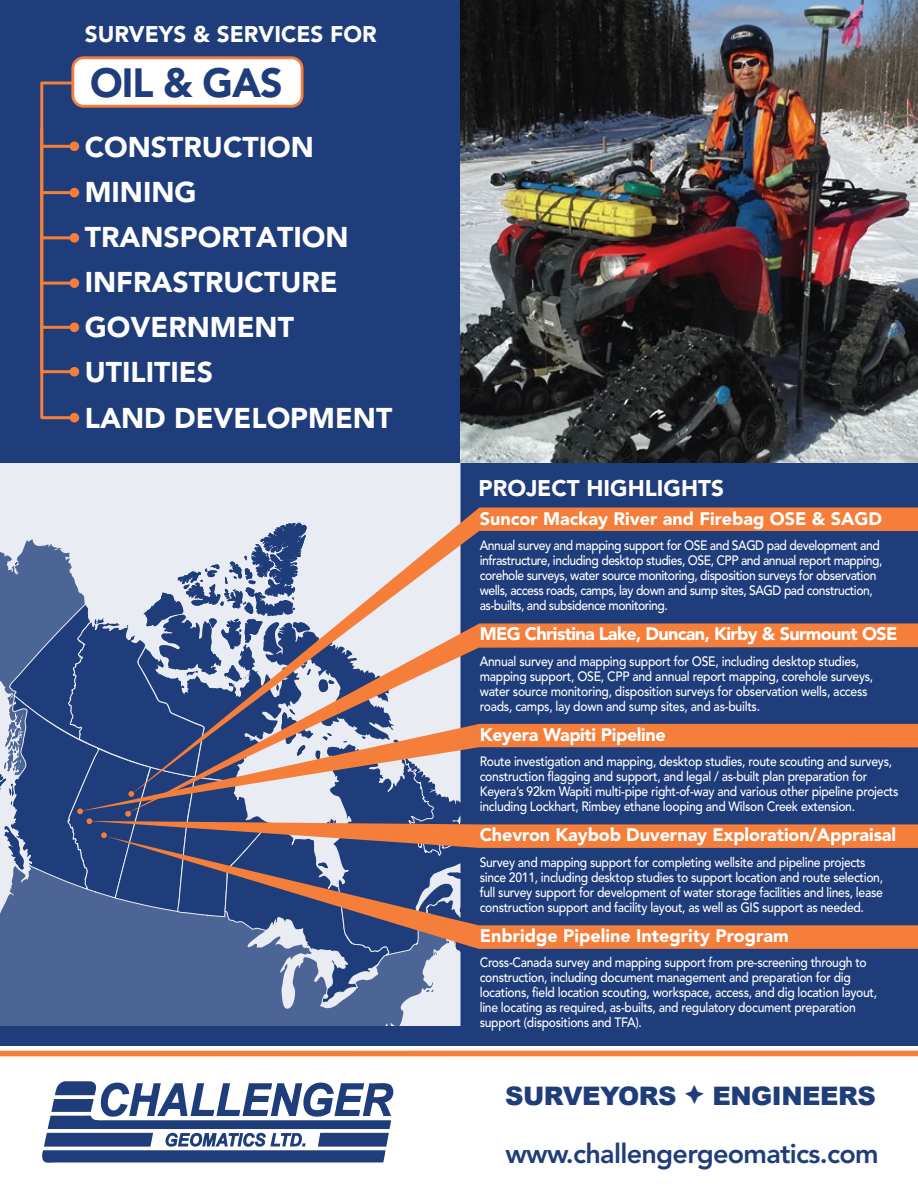
<style>
.page{position:relative;width:918px;height:1188px;background:#fff}
.page>*{position:absolute;margin:0;border:0;box-sizing:border-box;transform-origin:0 0}
.t1{font:900 40.5px "Avenir";letter-spacing:-.025em;color:#1f3d7b}
.t2{font:900 28.35px/45.2px "Avenir";color:#fff}
.t3{font:800 27px "Avenir";letter-spacing:-.025em;color:#1f3d7b}
.t4{font:900 25.5px "Arial";letter-spacing:-.02em;color:#1f3d7b}
.t5{font:900 22.5px "Avenir";color:#fff}
.t6{font:900 18px "Avenir";letter-spacing:-.005em;color:#fff}
.t7{font:900 18px "Avenir";letter-spacing:-.035em;color:#fff}
.t8{font:500 13.5px/15px "Avenir";letter-spacing:-.025em;color:#fff;scale:.9 1}
.s1{font-family:"Stars 1";font-weight:400;font-size:21px}
</style>
<div class="page">
<div style="left:0;top:463px;width:460px;height:564px;background:#e9ecf2"></div>
<svg style="left:0;top:1003px;width:448px;height:24px;background:#5b719e"></svg>
<div style="left:460px;top:463px;width:458px;height:564px;background:#1f3d7b"></div>
<div style="left:0;top:0;width:461px;height:463px;background:#1f3d7b"></div>
<svg style="left:42px;top:1081px;width:351px;height:82px"></svg>
<img style="left:461px;top:0;width:457px;height:463px">
<div style="left:73px;top:58px;width:229px;height:48px;background:#fff;border-radius:11px"></div>
<div style="left:71px;top:56px;width:233px;height:52px;border:3px solid #f47e3a;border-radius:11px"></div>
<svg style="left:130px;top:508px;width:788px;height:13px;background:#ecab88"></svg>
<svg style="left:0;top:521px;width:918px;height:482px;background:#636686"></svg>
<div style="left:0;top:1051px;width:918px;height:5px;background:#f47e3a"></div>
<div style="left:0;top:1027px;width:918px;height:19px;background:#1f3d7b"></div>
<svg style="left:40px;top:80px;width:37px;height:341px"></svg>
<hr style="left:42px;top:326px;width:32px;height:3px;background:#f47e3a">
<hr style="left:42px;top:282px;width:32px;height:3px;background:#f47e3a">
<hr style="left:42px;top:236px;width:32px;height:3px;background:#f47e3a">
<hr style="left:42px;top:191px;width:32px;height:3px;background:#f47e3a">
<hr style="left:42px;top:145px;width:32px;height:3px;background:#f47e3a">
<div style="left:70px;top:142px;width:9px;height:9px;background:#f47e3a;border-radius:50%"></div>
<div style="left:70px;top:188px;width:9px;height:9px;background:#f47e3a;border-radius:50%"></div>
<div style="left:70px;top:233px;width:9px;height:10px;background:#f47e3a;border-radius:50%"></div>
<div style="left:70px;top:278px;width:9px;height:10px;background:#f47e3a;border-radius:50%"></div>
<div style="left:70px;top:323px;width:9px;height:9px;background:#f47e3a;border-radius:50%"></div>
<div style="left:70px;top:367px;width:9px;height:9px;background:#f47e3a;border-radius:50%"></div>
<div style="left:70px;top:413px;width:9px;height:9px;background:#f47e3a;border-radius:50%"></div>
<h3 class="t5" style="left:85px;top:20px;width:294px">SURVEYS &amp; SERVICES FOR</h3>
<h1 class="t1" style="left:90px;top:58px;width:194px">OIL &amp; GAS</h1>
<h2 class="t2" style="left:85px;top:124px;width:309px">CONSTRUCTION<br>MINING<br>TRANSPORTATION<br>INFRASTRUCTURE<br>GOVERNMENT<br>UTILITIES<br>LAND DEVELOPMENT</h2>
<h3 class="t5" style="left:479px;top:475px;width:247px">PROJECT HIGHLIGHTS</h3>
<h3 class="t6" style="left:480px;top:508px;width:404px">Suncor Mackay River and Firebag OSE &amp; SAGD</h3>
<p class="t8" style="left:480px;top:538px;width:449px">Annual survey and mapping support for OSE and SAGD pad development and infrastructure, including desktop studies, OSE, CPP and annual report mapping, corehole surveys, water source monitoring, disposition surveys for observation wells, access roads, camps, lay down and sump sites, SAGD pad construction, as-builts, and subsidence monitoring.</p>
<h3 class="t7" style="left:480px;top:623px;width:419px">MEG Christina Lake, Duncan, Kirby &amp; Surmount OSE</h3>
<p class="t8" style="left:480px;top:654px;width:439px">Annual survey and mapping support for OSE, including desktop studies, mapping support, OSE, CPP and annual report mapping, corehole surveys, water source monitoring, disposition surveys for observation wells, access roads, camps, lay down and sump sites, and as-builts.</p>
<h3 class="t6" style="left:480px;top:724px;width:188px">Keyera Wapiti Pipeline</h3>
<p class="t8" style="left:480px;top:754px;width:467px">Route investigation and mapping, desktop studies, route scouting and surveys, construction flagging and support, and legal / as-built plan preparation for Keyera’s 92km Wapiti multi-pipe right-of-way and various other pipeline projects including Lockhart, Rimbey ethane looping and Wilson Creek extension.</p>
<h3 class="t6" style="left:480px;top:824px;width:418px">Chevron Kaybob Duvernay Exploration/Appraisal</h3>
<p class="t8" style="left:480px;top:855px;width:450px">Survey and mapping support for completing wellsite and pipeline projects since 2011, including desktop studies to support location and route selection, full survey support for development of water storage facilities and lines, lease construction support and facility layout, as well as GIS support as needed.</p>
<h3 class="t6" style="left:480px;top:925px;width:311px">Enbridge Pipeline Integrity Program</h3>
<p class="t8" style="left:480px;top:955px;width:443px">Cross-Canada survey and mapping support from pre-screening through to construction, including document management and preparation for dig locations, field location scouting, workspace, access, and dig location layout, line locating as required, as-builts, and regulatory document preparation support (dispositions and TFA).</p>
<h3 class="t4" style="left:505px;top:1077px;width:372px">SURVEYORS <span class="s1">H</span> ENGINEERS</h3>
<h3 class="t3" style="left:506px;top:1137px;width:375px">www.challengergeomatics.com</h3>
</div>
